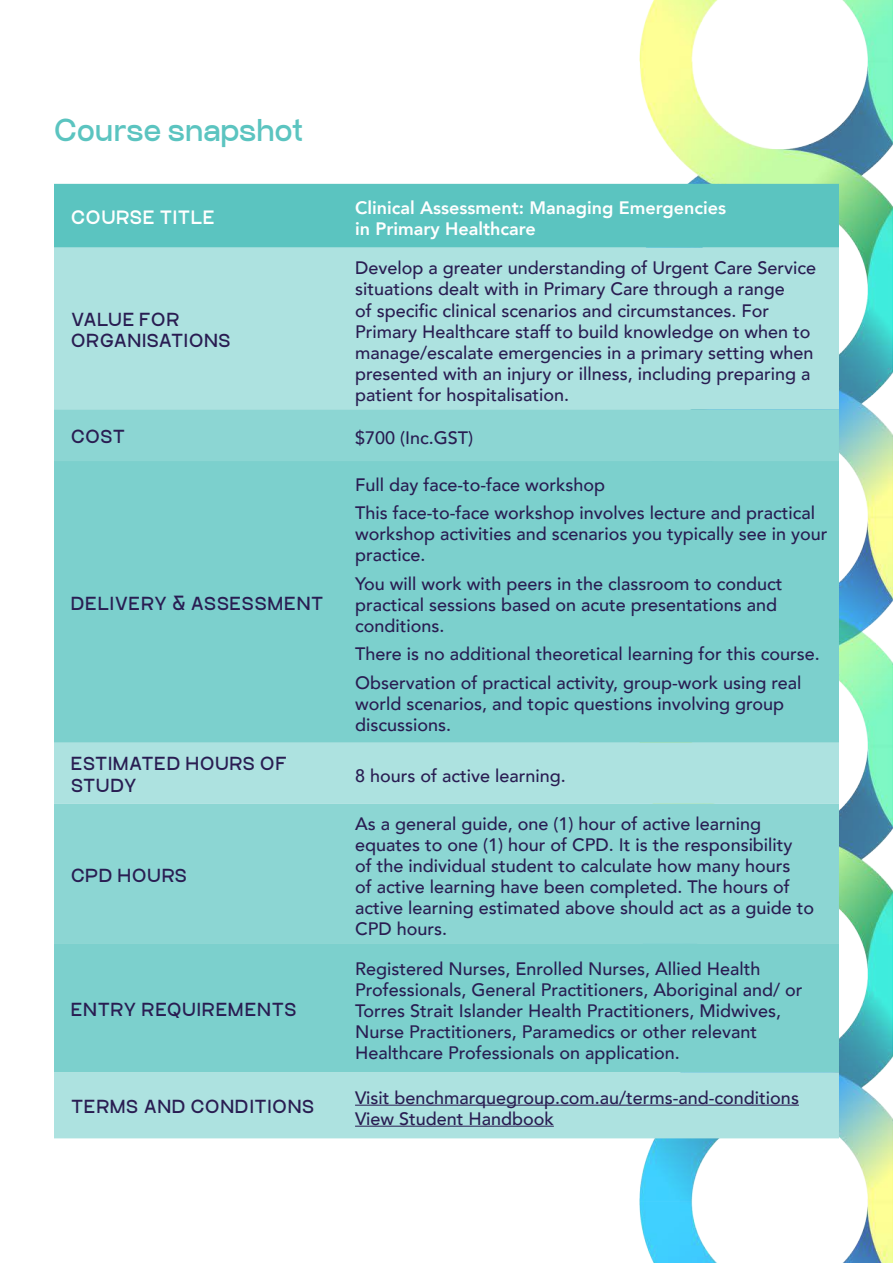
<style>
.page{position:relative;width:893px;height:1263px;background:#fff}
.page>*{position:absolute;margin:0;border:0;box-sizing:border-box;transform-origin:0 0}
.t1{font:700 30px "Craftwork Sans";color:#5bc4c0}
.t2{font:500 18px/21px "Avenir";color:#291d52}
.t3{font:700 18px/21.6px "Craftwork Sans";letter-spacing:.05em;color:#291d52}
.t4{font:800 18px/21px "Avenir";color:#fff}
.t5{font:700 18px "Craftwork Sans";letter-spacing:.07em;color:#291d52}
.t6{font:900 18px "Craftwork Sans";letter-spacing:.05em;color:#fff}
</style>
<div class="page">
<img style="left:54px;top:0;width:839px;height:1263px">
<div style="left:54px;top:184px;width:785px;height:64px;background:#5bc4c0"></div>
<div style="left:54px;top:248px;width:785px;height:890px;background:#ade2e0"></div>
<div style="left:54px;top:409px;width:785px;height:52px;background:#8cd6d3"></div>
<svg style="left:54px;top:461px;width:785px;height:611px;background:#84d3d0"></svg>
<hr style="left:355px;top:1105px;width:444px;height:1px;background:#291d52">
<hr style="left:355px;top:1126px;width:199px;height:1px;background:#291d52">
<h1 class="t1" style="left:54px;top:112px;width:251px">Course snapshot</h1>
<p class="t6" style="left:71px;top:207px;width:145px">COURSE TITLE</p>
<p class="t4" style="left:355px;top:199px;width:373px">Clinical Assessment: Managing Emergencies in Primary Healthcare</p>
<p class="t3" style="left:71px;top:309px;width:161px">VALUE FOR<br>ORGANISATIONS</p>
<p class="t2" style="left:355px;top:260px;width:463px">Develop a greater understanding of Urgent Care Service situations dealt with in Primary Care through a range<br>of specific clinical scenarios and circumstances. For Primary Healthcare staff to build knowledge on when to manage/escalate emergencies in a primary setting when presented with an injury or illness, including preparing a patient for hospitalisation.</p>
<p class="t3" style="left:71px;top:426px;width:55px">COST</p>
<p class="t2" style="left:355px;top:426px;width:120px">$700 (Inc.GST)</p>
<p class="t3" style="left:71px;top:593px;width:254px">DELIVERY &amp; ASSESSMENT</p>
<p class="t2" style="left:355px;top:469px;width:462px;line-height:28.5px">Full day face-to-face workshop<br>This face-to-face workshop involves lecture and practical</p>
<p class="t2" style="left:355px;top:525px;width:474px">workshop activities and scenarios you typically see in your practice.</p>
<p class="t2" style="left:355px;top:575px;width:429px">You will work with peers in the classroom to conduct practical sessions based on acute presentations and conditions.</p>
<p class="t2" style="left:355px;top:639px;width:466px;line-height:28.5px">There is no additional theoretical learning for this course.<br>Observation of practical activity, group-work using real</p>
<p class="t2" style="left:355px;top:695px;width:431px">world scenarios, and topic questions involving group discussions.</p>
<p class="t3" style="left:71px;top:753px;width:217px">ESTIMATED HOURS OF<br>STUDY</p>
<p class="t2" style="left:355px;top:764px;width:212px">8 hours of active learning.</p>
<p class="t3" style="left:71px;top:865px;width:117px">CPD HOURS</p>
<p class="t5" style="left:71px;top:999px;width:227px">ENTRY REQUIREMENTS</p>
<p class="t2" style="left:355px;top:813px;width:461px">As a general guide, one (1) hour of active learning equates to one (1) hour of CPD. It is the responsibility<br>of the individual student to calculate how many hours<br>of active learning have been completed. The hours of active learning estimated above should act as a guide to CPD hours.</p>
<p class="t2" style="left:355px;top:960px;width:449px">Registered Nurses, Enrolled Nurses, Allied Health Professionals, General Practitioners, Aboriginal and/ or Torres Strait Islander Health Practitioners, Midwives, Nurse Practitioners, Paramedics or other relevant Healthcare Professionals on application.</p>
<p class="t3" style="left:71px;top:1096px;width:245px">TERMS AND CONDITIONS</p>
<p class="t2" style="left:355px;top:1086px;width:445px">Visit benchmarquegroup.com.au/terms-and-conditions<br>View Student Handbook</p>
</div>
